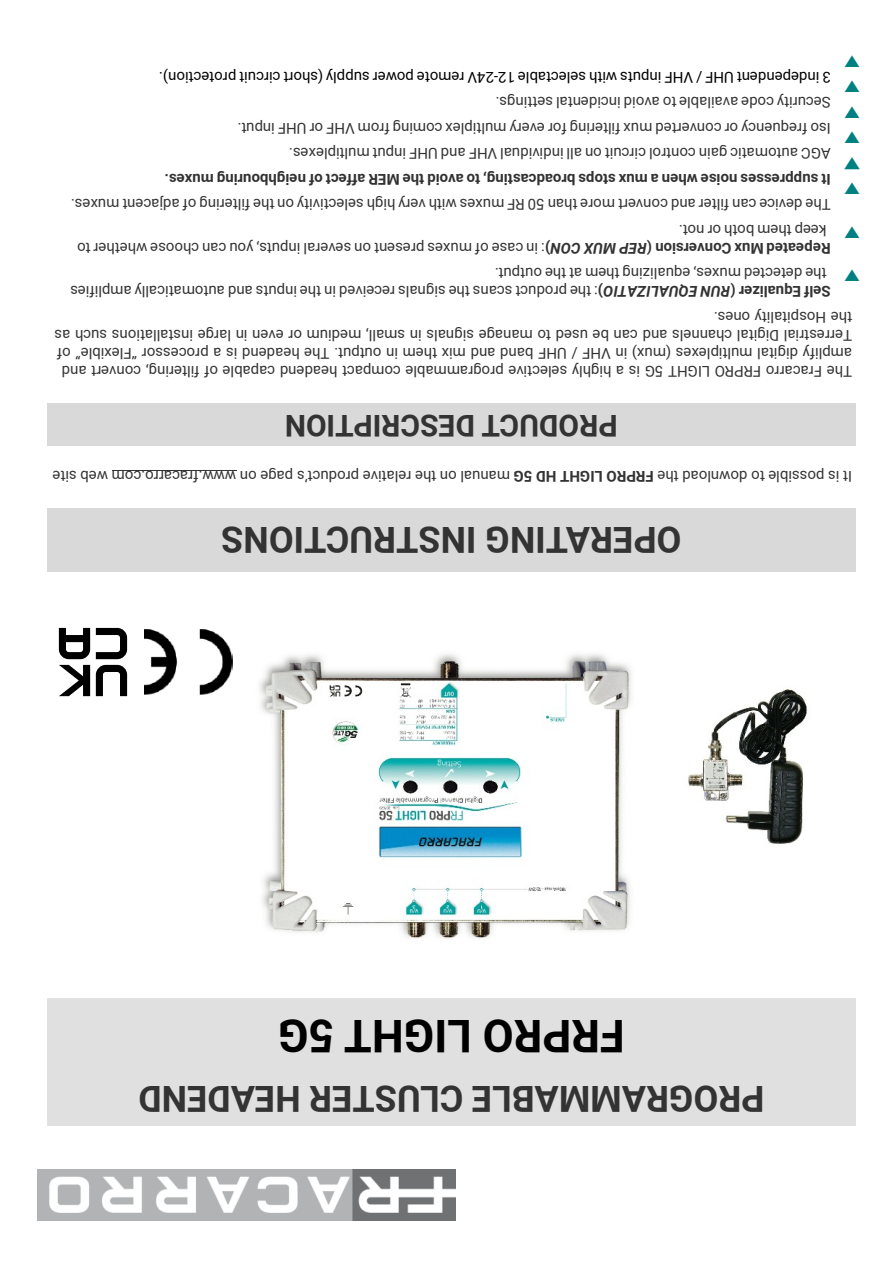
<style>
.page{position:relative;width:893px;height:1263px;background:#fff}
.page>*{position:absolute;margin:0;border:0;box-sizing:border-box;transform-origin:0 0}
.t1{font:700 45px "Roboto";color:#000}
.t2{font:700 36px "Roboto";color:#333}
.t3{font:700 30px "Roboto";color:#333}
.t4{font:18px "Malgun Gothic";color:#008080}
.t5{font:700 18px "Malgun Gothic";color:#008080}
.t6{font:15px/18px "Roboto";color:#333}
.t7{font:15px "Roboto";color:#000}
.t8{font:700 15px "Roboto";color:#323232}
.s1{color:#333}
.s2{font-family:"Malgun Gothic";font-size:18px;color:#008080}
.s3{font-weight:700}
.s4{font-weight:700;font-style:italic}
</style>
<div class="page">
<div style="left:47px;top:998px;width:808px;height:128px;background:#e0e0e0"></div>
<div style="left:47px;top:508px;width:808px;height:64px;background:#d9d9d9"></div>
<div style="left:47px;top:403px;width:808px;height:42px;background:#d9d9d9"></div>
<hr style="left:112px;top:470px;width:124px;height:1px;background:#333">
<img style="left:144px;top:629px;width:89px;height:66px">
<img style="left:260px;top:654px;width:372px;height:284px">
<img style="left:37px;top:1169px;width:418px;height:51px">
<svg style="left:96px;top:665px;width:31px;height:31px"></svg>
<svg style="left:59px;top:665px;width:31px;height:31px"></svg>
<svg style="left:96px;top:628px;width:31px;height:31px"></svg>
<svg style="left:59px;top:628px;width:31px;height:31px"></svg>
<img style="left:688px;top:689px;width:120px;height:155px">
<p class="t4" style="left:861px;top:70px;width:36px;rotate:-180deg">▼</p>
<p class="t7" style="left:831px;top:83px;width:673px;rotate:-180deg">3 independent UHF / VHF inputs with selectable 12-24V remote power supply (short circuit protection).</p>
<p class="t4" style="left:861px;top:96px;width:36px;rotate:-180deg">▼</p>
<p class="t6" style="left:831px;top:110px;width:337px;rotate:-180deg">Security code available to avoid incidental settings.</p>
<p class="t4" style="left:861px;top:121px;width:36px;rotate:-180deg">▼</p>
<p class="t6" style="left:831px;top:136px;width:595px;rotate:-180deg">Iso frequency or converted mux filtering for every multiplex coming from VHF or UHF input.</p>
<p class="t4" style="left:861px;top:147px;width:36px;rotate:-180deg">▼</p>
<p class="t6" style="left:831px;top:161px;width:543px;rotate:-180deg">AGC automatic gain control circuit on all individual VHF and UHF input multiplexes.</p>
<p class="t5" style="left:861px;top:172px;width:36px;rotate:-180deg">▼</p>
<p class="t8" style="left:831px;top:185px;width:668px;rotate:-180deg"><span class="s1">It</span> suppresses noise when a mux stops broadcasting, to avoid the MER affect of neighbouring muxes.</p>
<p class="t4" style="left:861px;top:198px;width:36px;rotate:-180deg">▼</p>
<p class="t6" style="left:831px;top:241px;width:761px;line-height:25.5px;text-indent:-30px;rotate:-180deg"><span class="s2">▼</span>keep them both or not.<br>The device can filter and convert more than 50 RF muxes with very high selectivity on the filtering of adjacent muxes.</p>
<p class="t6" style="left:831px;top:285px;width:755px;line-height:25.5px;text-indent:-30px;rotate:-180deg"><span class="s2">▼</span>the detected muxes, equalizing them at the output.<br><span class="s3">Repeated Mux Conversion (</span><span class="s4">REP MUX CON</span><span class="s3">)</span>: in case of muxes present on several inputs, you can choose whether to</p>
<p class="t6" style="left:831px;top:299px;width:762px;rotate:-180deg"><span class="s3">Self Equalizer (</span><span class="s4">RUN EQUALIZATIO</span><span class="s3">)</span>: the product scans the signals received in the inputs and automatically amplifies</p>
<p class="t6" style="left:852px;top:379px;width:799px;rotate:-180deg">The Fracarro FRPRO LIGHT 5G is a highly selective programmable compact headend capable of filtering, convert and amplify digital multiplexes (mux) in VHF / UHF band and mix them in output. The headend is a processor “Flexible” of Terrestrial Digital channels and can be used to manage signals in small, medium or even in large installations such as the Hospitality ones.</p>
<h3 class="t3" style="left:618px;top:438px;width:334px;rotate:-180deg">PRODUCT DESCRIPTION</h3>
<p class="t6" style="left:852px;top:484px;width:801px;rotate:-180deg">It is possible to download the <span class="s3">FRPRO LIGHT HD 5G</span> manual on the relative product’s page on www.fracarro.com web site</p>
<h2 class="t2" style="left:681px;top:554px;width:462px;rotate:-180deg">OPERATING INSTRUCTIONS</h2>
<h1 class="t1" style="left:625px;top:1054px;width:348px;rotate:-180deg">FRPRO LIGHT 5G</h1>
<h2 class="t2" style="left:765px;top:1113px;width:628px;rotate:-180deg">PROGRAMMABLE CLUSTER HEADEND</h2>
</div>
